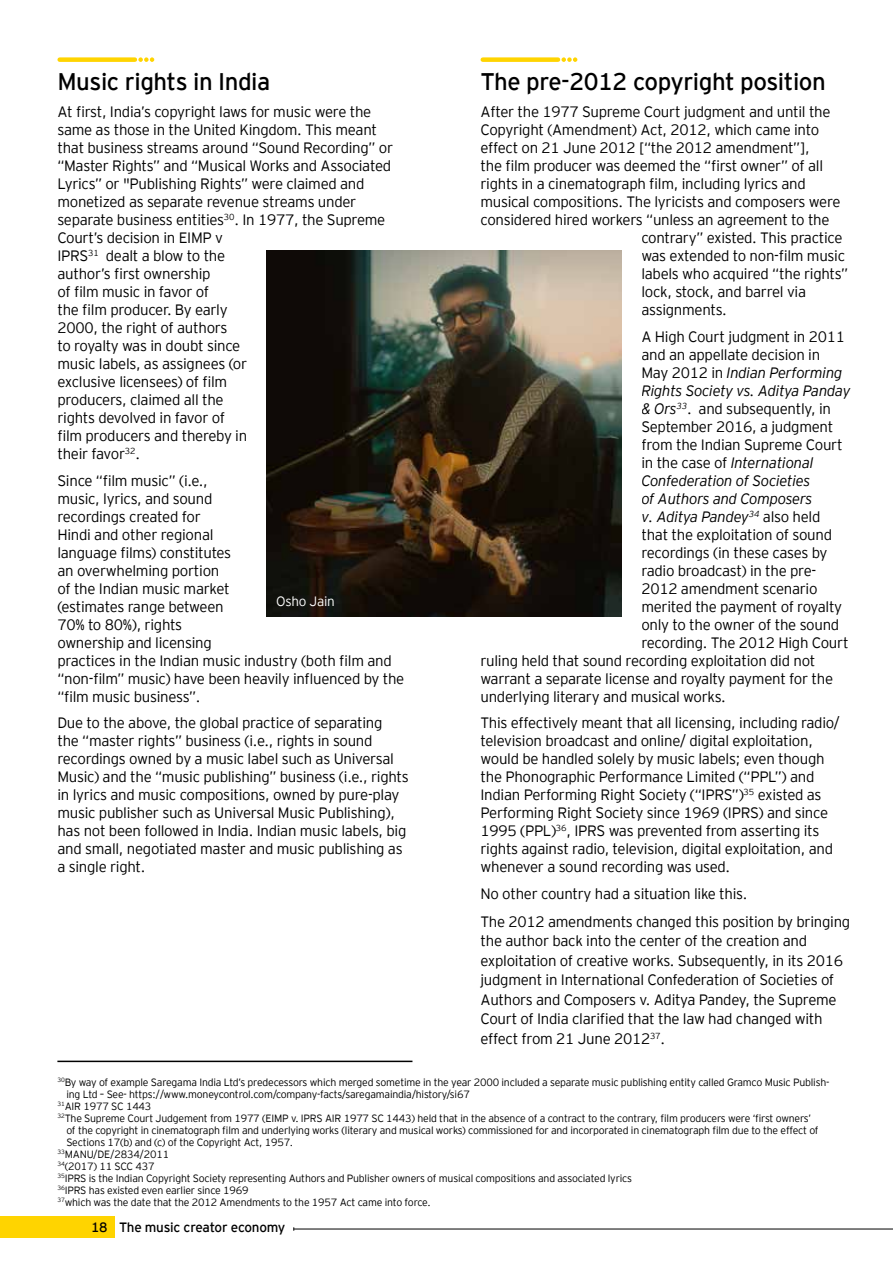
<style>
.page{position:relative;width:893px;height:1263px;background:#fff}
.page>*{position:absolute;margin:0;border:0;box-sizing:border-box;transform-origin:0 0}
.t1{font:24px "EY Interstate";letter-spacing:-.02em;color:#000}
.t2{font:300 15px/18px "EY Interstate";letter-spacing:-.02em;color:#000}
.t3{font:italic 300 15px "EY Interstate";letter-spacing:-.02em;color:#000}
.t4{font:13.5px "EY Interstate";letter-spacing:-.02em;color:#000}
.t5{font:300 13.5px "EY Interstate";letter-spacing:-.02em;color:#fff}
.t6{font:300 10.5px "EY Interstate";letter-spacing:-.02em;color:#000}
.s1{font-style:normal}
.s2{font-style:italic}
</style>
<div class="page">
<div style="left:0;top:1216px;width:115px;height:21px;background:#ffd400"></div>
<hr style="left:294px;top:1228px;width:599px;height:1px;background:#000">
<div style="left:60px;top:57px;width:75px;height:5px;background:#ffd400"></div>
<svg style="left:138px;top:57px;width:16px;height:5px"></svg>
<div style="left:483px;top:57px;width:75px;height:5px;background:#ffd400"></div>
<svg style="left:561px;top:57px;width:16px;height:5px"></svg>
<hr style="left:57px;top:1061px;width:355px;height:1px;background:#000">
<img style="left:266px;top:251px;width:355px;height:366px">
<h1 class="t1" style="left:480px;top:65px;width:347px">The pre-2012 copyright position</h1>
<p class="t2" style="left:480px;top:102px;width:352px">After the 1977 Supreme Court judgment and until the</p>
<p class="t2" style="left:480px;top:120px;width:340px">Copyright (Amendment) Act, 2012, which came into</p>
<p class="t2" style="left:480px;top:138px;width:331px">effect on 21 June 2012 [“the 2012 amendment”],</p>
<p class="t2" style="left:480px;top:156px;width:344px">the film producer was deemed the “first owner” of all</p>
<p class="t2" style="left:480px;top:174px;width:327px">rights in a cinematograph film, including lyrics and</p>
<p class="t2" style="left:480px;top:192px;width:362px">musical compositions. The lyricists and composers were</p>
<p class="t2" style="left:480px;top:210px;width:351px">considered hired workers “unless an agreement to the</p>
<p class="t2" style="left:641px;top:228px;width:203px">contrary” existed. This practice</p>
<p class="t2" style="left:641px;top:246px;width:205px">was extended to non-film music</p>
<p class="t2" style="left:641px;top:264px;width:208px">labels who acquired “the rights”</p>
<p class="t2" style="left:641px;top:282px;width:166px">lock, stock, and barrel via</p>
<p class="t2" style="left:641px;top:300px;width:87px">assignments.</p>
<p class="t2" style="left:641px;top:327px;width:205px">A High Court judgment in 2011</p>
<p class="t2" style="left:641px;top:345px;width:180px">and an appellate decision in</p>
<p class="t3" style="left:641px;top:362px;width:203px"><span class="s1">May 2012 in</span> Indian Performing</p>
<p class="t3" style="left:641px;top:380px;width:211px">Rights Society vs. Aditya Panday</p>
<p class="t2" style="left:641px;top:399px;width:191px"><span class="s2">&amp; Ors</span><sup>33</sup>. and subsequently, in</p>
<p class="t2" style="left:641px;top:417px;width:193px">September 2016, a judgment</p>
<p class="t2" style="left:641px;top:435px;width:203px">from the Indian Supreme Court</p>
<p class="t3" style="left:641px;top:452px;width:174px"><span class="s1">in the case of</span> International</p>
<p class="t3" style="left:641px;top:470px;width:171px">Confederation of Societies</p>
<p class="t3" style="left:641px;top:488px;width:173px">of Authors and Composers</p>
<p class="t3" style="left:641px;top:506px;width:180px">v. Aditya Pandey<sup>34</sup> <span class="s1">also held</span></p>
<p class="t2" style="left:641px;top:525px;width:192px">that the exploitation of sound</p>
<p class="t2" style="left:641px;top:543px;width:188px">recordings (in these cases by</p>
<p class="t2" style="left:641px;top:561px;width:176px">radio broadcast) in the pre-</p>
<p class="t2" style="left:641px;top:579px;width:178px">2012 amendment scenario</p>
<p class="t2" style="left:641px;top:597px;width:202px">merited the payment of royalty</p>
<p class="t2" style="left:641px;top:615px;width:199px">only to the owner of the sound</p>
<p class="t2" style="left:641px;top:633px;width:209px">recording. The 2012 High Court</p>
<p class="t2" style="left:480px;top:651px;width:336px">ruling held that sound recording exploitation did not</p>
<p class="t2" style="left:480px;top:669px;width:354px">warrant a separate license and royalty payment for the</p>
<p class="t2" style="left:480px;top:687px;width:247px">underlying literary and musical works.</p>
<p class="t2" style="left:480px;top:713px;width:361px">This effectively meant that all licensing, including radio/ television broadcast and online/ digital exploitation, would be handled solely by music labels; even though the Phonographic Performance Limited (“PPL”) and Indian Performing Right Society (“IPRS”)<sup>35</sup> existed as Performing Right Society since 1969 (IPRS) and since 1995 (PPL)<sup>36</sup>, IPRS was prevented from asserting its rights against radio, television, digital exploitation, and whenever a sound recording was used.</p>
<p class="t2" style="left:480px;top:879px;width:371px;line-height:28px">No other country had a situation like this.<br>The 2012 amendments changed this position by bringing</p>
<p class="t2" style="left:480px;top:930px;width:364px;line-height:19.5px">the author back into the center of the creation and exploitation of creative works. Subsequently, in its 2016 judgment in International Confederation of Societies of Authors and Composers v. Aditya Pandey, the Supreme Court of India clarified that the law had changed with effect from 21 June 2012<sup>37</sup>.</p>
<p class="t6" style="left:57px;top:1074px;width:774px"><sup>30</sup>By way of example Saregama India Ltd’s predecessors which merged sometime in the year 2000 included a separate music publishing entity called Gramco Music Publish-</p>
<p class="t6" style="left:66px;top:1086px;width:405px">ing Ltd – See- https://www.moneycontrol.com/company-facts/saregamaindia/history/si67</p>
<p class="t6" style="left:57px;top:1098px;width:96px"><sup>31</sup>AIR 1977 SC 1443</p>
<p class="t6" style="left:57px;top:1110px;width:755px"><sup>32</sup>The Supreme Court Judgement from 1977 (EIMP v. IPRS AIR 1977 SC 1443) held that in the absence of a contract to the contrary, film producers were ‘first owners’</p>
<p class="t6" style="left:66px;top:1122px;width:754px">of the copyright in cinematograph film and underlying works (literary and musical works) commissioned for and incorporated in cinematograph film due to the effect of</p>
<p class="t6" style="left:66px;top:1134px;width:228px">Sections 17(b) and (c) of the Copyright Act, 1957.</p>
<p class="t6" style="left:57px;top:1146px;width:113px"><sup>33</sup>MANU/DE/2834/2011</p>
<p class="t6" style="left:57px;top:1158px;width:99px"><sup>34</sup>(2017) 11 SCC 437</p>
<p class="t6" style="left:57px;top:1170px;width:576px"><sup>35</sup>IPRS is the Indian Copyright Society representing Authors and Publisher owners of musical compositions and associated lyrics</p>
<p class="t6" style="left:57px;top:1182px;width:193px"><sup>36</sup>IPRS has existed even earlier since 1969</p>
<p class="t6" style="left:57px;top:1194px;width:375px"><sup>37</sup>which was the date that the 2012 Amendments to the 1957 Act came into force.</p>
<h1 class="t1" style="left:57px;top:65px;width:214px">Music rights in India</h1>
<p class="t2" style="left:57px;top:102px;width:337px">At first, India’s copyright laws for music were the same as those in the United Kingdom. This meant that business streams around “Sound Recording” or “Master Rights” and “Musical Works and Associated Lyrics” or "Publishing Rights” were claimed and monetized as separate revenue streams under separate business entities<sup>30</sup>. In 1977, the Supreme Court’s decision in EIMP v<br>IPRS<sup>31</sup> dealt a blow to the<br>author’s first ownership<br>of film music in favor of<br>the film producer. By early<br>2000, the right of authors<br>to royalty was in doubt since<br>music labels, as assignees (or<br>exclusive licensees) of film<br>producers, claimed all the<br>rights devolved in favor of<br>film producers and thereby in<br>their favor<sup>32</sup>.</p>
<p class="t2" style="left:57px;top:471px;width:348px">Since “film music” (i.e.,<br>music, lyrics, and sound<br>recordings created for<br>Hindi and other regional<br>language films) constitutes<br>an overwhelming portion<br>of the Indian music market<br>(estimates range between<br>70% to 80%), rights<br>ownership and licensing<br>practices in the Indian music industry (both film and “non-film” music) have been heavily influenced by the “film music business”.</p>
<p class="t2" style="left:57px;top:713px;width:353px">Due to the above, the global practice of separating<br>the “master rights” business (i.e., rights in sound recordings owned by a music label such as Universal Music) and the “music publishing” business (i.e., rights in lyrics and music compositions, owned by pure-play music publisher such as Universal Music Publishing), has not been followed in India. Indian music labels, big and small, negotiated master and music publishing as a single right.</p>
<p class="t5" style="left:276px;top:592px;width:60px">Osho Jain</p>
<p class="t4" style="left:91px;top:1217px;width:196px">18 The music creator economy</p>
</div>
